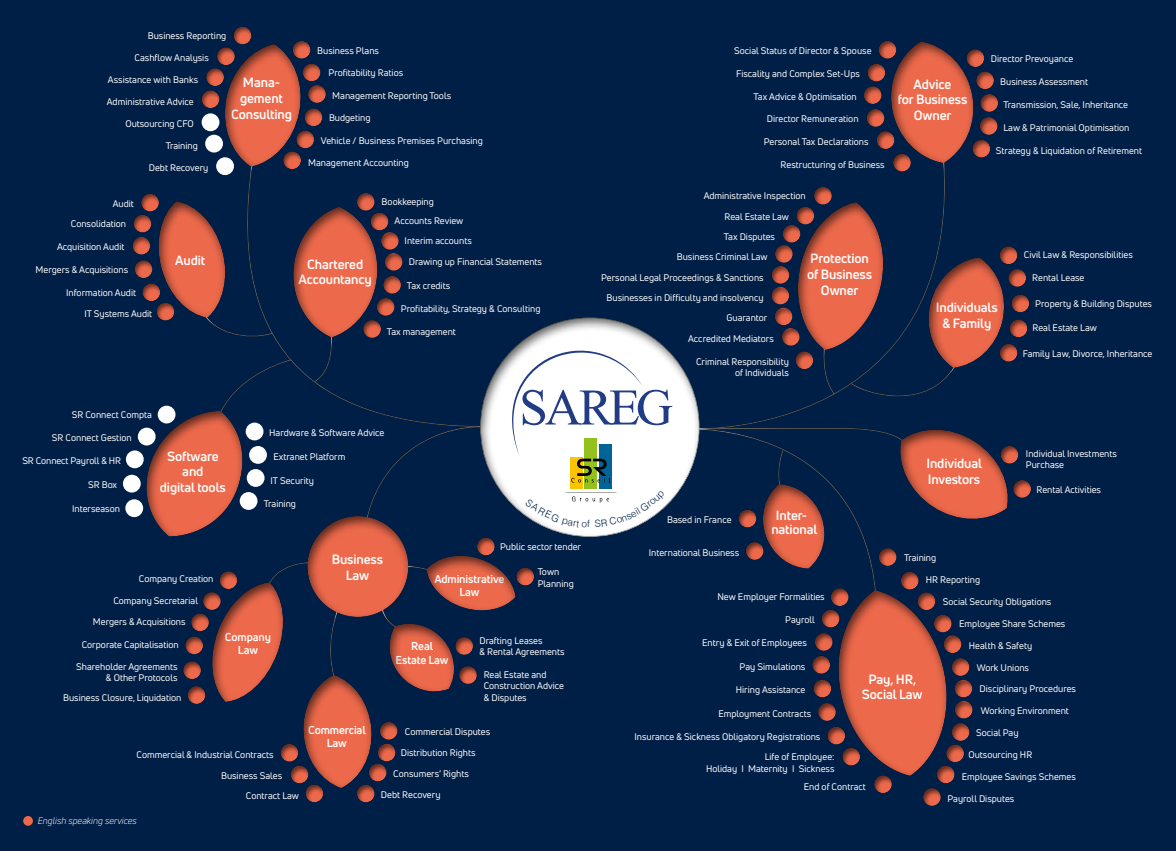
<style>
.page{position:relative;width:1176px;height:851px;background:#fff}
.page>*{position:absolute;margin:0;border:0;box-sizing:border-box;transform-origin:0 0}
.t1{font:700 13.12px/15.8px "Uni Neue";letter-spacing:-.01em;color:#fff;text-align:center}
.t2{font:700 11.25px/13.5px "Uni Neue";letter-spacing:-.01em;color:#fff;text-align:center}
.t3{font:9.38px/11.2px "Uni Neue";color:#fff}
.t4{font:italic 9.38px "Uni Neue";color:#fff}
</style>
<div class="page">
<div style="left:0;top:0;width:1176px;height:850px;background:#001f47"></div>
<div style="left:126px;top:450px;width:18px;height:18px;background:#fff;border-radius:50%"></div>
<div style="left:123px;top:474px;width:18px;height:18px;background:#fff;border-radius:50%"></div>
<svg style="left:125px;top:499px;width:18px;height:18px"></svg>
<div style="left:130px;top:26px;width:970px;height:780px;background:#000;opacity:.6"></div>
<svg style="left:23px;top:815px;width:10px;height:10px"></svg>
<svg style="left:140px;top:201px;width:532px;height:587px"></svg>
<p class="t3" style="left:148px;top:29px;width:80px">Business Reporting</p>
<p class="t3" style="left:135px;top:51px;width:76px">Cashflow Analysis</p>
<p class="t3" style="left:108px;top:73px;width:92px">Assistance with Banks</p>
<p class="t3" style="left:107px;top:95px;width:88px">Administrative Advice</p>
<p class="t3" style="left:125px;top:117px;width:70px">Outsourcing CFO</p>
<p class="t3" style="left:166px;top:139px;width:34px">Training</p>
<p class="t3" style="left:149px;top:162px;width:61px">Debt Recovery</p>
<h1 class="t1" style="left:231px;top:75px;width:62px">Mana&shy;gement<br>Consulting</h1>
<p class="t3" style="left:317px;top:45px;width:63px">Business Plans</p>
<p class="t3" style="left:328px;top:67px;width:76px">Profitability Ratios</p>
<p class="t3" style="left:332px;top:90px;width:120px">Management Reporting Tools</p>
<p class="t3" style="left:329px;top:112px;width:43px">Budgeting</p>
<p class="t3" style="left:321px;top:135px;width:164px">Vehicle / Business Premises Purchasing</p>
<p class="t3" style="left:308px;top:157px;width:102px">Management Accounting</p>
<p class="t3" style="left:734px;top:45px;width:139px">Social Status of Director &amp; Spouse</p>
<p class="t3" style="left:736px;top:68px;width:125px">Fiscality and Complex Set-Ups</p>
<p class="t3" style="left:753px;top:90px;width:105px">Tax Advice &amp; Optimisation</p>
<p class="t3" style="left:767px;top:113px;width:93px">Director Remuneration</p>
<p class="t3" style="left:764px;top:136px;width:106px">Personal Tax Declarations</p>
<p class="t3" style="left:780px;top:159px;width:106px">Restructuring of Business</p>
<h1 class="t1" style="left:898px;top:76px;width:71px">Advice<br>for Business<br>Owner</h1>
<p class="t3" style="left:991px;top:53px;width:84px">Director Prevoyance</p>
<p class="t3" style="left:1000px;top:76px;width:89px">Business Assessment</p>
<p class="t3" style="left:1003px;top:99px;width:126px">Transmission, Sale, Inheritance</p>
<p class="t3" style="left:1003px;top:121px;width:127px">Law &amp; Patrimonial Optimisation</p>
<p class="t3" style="left:996px;top:144px;width:148px">Strategy &amp; Liquidation of Retirement</p>
<p class="t3" style="left:113px;top:198px;width:23px">Audit</p>
<p class="t3" style="left:382px;top:195px;width:54px">Bookkeeping</p>
<p class="t3" style="left:704px;top:190px;width:104px">Administrative Inspection</p>
<p class="t3" style="left:71px;top:218px;width:57px">Consolidation</p>
<p class="t3" style="left:57px;top:241px;width:69px">Acquisition Audit</p>
<p class="t3" style="left:36px;top:264px;width:94px">Mergers &amp; Acquisitions</p>
<p class="t3" style="left:84px;top:308px;width:69px">IT Systems Audit</p>
<p class="t3" style="left:66px;top:287px;width:72px">Information Audit</p>
<h1 class="t1" style="left:175px;top:252px;width:31px">Audit</h1>
<h1 class="t1" style="left:299px;top:256px;width:75px">Chartered<br>Accountancy</h1>
<p class="t3" style="left:394px;top:215px;width:70px">Accounts Review</p>
<p class="t3" style="left:404px;top:235px;width:69px">Interim accounts</p>
<p class="t3" style="left:409px;top:256px;width:135px">Drawing up Financial Statements</p>
<p class="t3" style="left:407px;top:280px;width:45px">Tax credits</p>
<p class="t3" style="left:401px;top:302px;width:141px">Profitability, Strategy &amp; Consulting</p>
<p class="t3" style="left:387px;top:325px;width:71px">Tax management</p>
<p class="t3" style="left:724px;top:211px;width:66px">Real Estate Law</p>
<p class="t3" style="left:724px;top:231px;width:53px">Tax Disputes</p>
<p class="t3" style="left:677px;top:251px;width:92px">Business Criminal Law</p>
<p class="t3" style="left:601px;top:272px;width:164px">Personal Legal Proceedings &amp; Sanctions</p>
<p class="t3" style="left:606px;top:292px;width:159px">Businesses in Difficulty and insolvency</p>
<p class="t3" style="left:726px;top:312px;width:43px">Guarantor</p>
<p class="t3" style="left:688px;top:333px;width:87px">Accredited Mediators</p>
<p class="t3" style="left:696px;top:356px;width:94px;text-align:right">Criminal Responsibility of Individuals</p>
<h1 class="t1" style="left:807px;top:250px;width:66px">Protection of Business<br>Owner</h1>
<h1 class="t1" style="left:936px;top:299px;width:63px">Individuals &amp; Family</h1>
<p class="t3" style="left:1024px;top:248px;width:110px">Civil Law &amp; Responsibilities</p>
<p class="t3" style="left:1032px;top:272px;width:54px">Rental Lease</p>
<p class="t3" style="left:1035px;top:297px;width:118px">Property &amp; Building Disputes</p>
<p class="t3" style="left:1032px;top:322px;width:66px">Real Estate Law</p>
<p class="t3" style="left:1023px;top:347px;width:131px">Family Law, Divorce, Inheritance</p>
<p class="t3" style="left:72px;top:408px;width:82px">SR Connect Compta</p>
<p class="t3" style="left:52px;top:431px;width:81px">SR Connect Gestion</p>
<p class="t3" style="left:269px;top:427px;width:117px">Hardware &amp; Software Advice</p>
<p class="t3" style="left:22px;top:455px;width:100px">SR Connect Payroll &amp; HR</p>
<p class="t3" style="left:88px;top:479px;width:31px">SR Box</p>
<h1 class="t1" style="left:160px;top:448px;width:67px">Software and<br>digital tools</h1>
<p class="t3" style="left:273px;top:450px;width:73px">Extranet Platform</p>
<p class="t3" style="left:270px;top:475px;width:45px">IT Security</p>
<h1 class="t1" style="left:926px;top:455px;width:57px;text-align:left">Individual<br>Investors</h1>
<p class="t3" style="left:1026px;top:448px;width:92px">Individual Investments<br>Purchase</p>
<p class="t3" style="left:1036px;top:484px;width:66px">Rental Activities</p>
<p class="t3" style="left:72px;top:503px;width:49px">Interseason</p>
<p class="t3" style="left:139px;top:573px;width:76px">Company Creation</p>
<p class="t3" style="left:113px;top:594px;width:86px">Company Secretarial</p>
<p class="t3" style="left:264px;top:497px;width:34px">Training</p>
<h1 class="t1" style="left:332px;top:551px;width:53px">Business<br>Law</h1>
<p class="t3" style="left:500px;top:540px;width:83px">Public sector tender</p>
<p class="t2" style="left:434px;top:572px;width:72px">Administrative<br>Law</p>
<p class="t3" style="left:538px;top:566px;width:38px">Town<br>Planning</p>
<p class="t3" style="left:667px;top:514px;width:66px">Based in France</p>
<p class="t3" style="left:649px;top:546px;width:92px">International Business</p>
<h1 class="t1" style="left:771px;top:508px;width:48px;line-height:14px">Inter&shy;national</h1>
<p class="t3" style="left:717px;top:591px;width:109px">New Employer Formalities</p>
<p class="t3" style="left:904px;top:552px;width:34px">Training</p>
<p class="t3" style="left:926px;top:574px;width:56px">HR Reporting</p>
<p class="t3" style="left:943px;top:596px;width:110px">Social Security Obligations</p>
<p class="t3" style="left:93px;top:616px;width:94px">Mergers &amp; Acquisitions</p>
<p class="t3" style="left:785px;top:613px;width:31px">Payroll</p>
<p class="t3" style="left:959px;top:617px;width:108px">Employee Share Schemes</p>
<p class="t3" style="left:82px;top:639px;width:99px">Corporate Capitalisation</p>
<p class="t3" style="left:76px;top:660px;width:103px;text-align:right">Shareholder Agreements &amp; Other Protocols</p>
<p class="t3" style="left:63px;top:691px;width:120px">Business Closure, Liquidation</p>
<p class="t2" style="left:225px;top:629px;width:48px">Company<br>Law</p>
<p class="t2" style="left:395px;top:639px;width:54px">Real<br>Estate Law</p>
<p class="t3" style="left:479px;top:634px;width:87px">Drafting Leases<br>&amp; Rental Agreements</p>
<p class="t3" style="left:484px;top:669px;width:82px">Real Estate and<br>Construction Advice &amp; Disputes</p>
<p class="t3" style="left:702px;top:637px;width:106px">Entry &amp; Exit of Employees</p>
<p class="t3" style="left:969px;top:639px;width:65px">Health &amp; Safety</p>
<p class="t3" style="left:739px;top:660px;width:67px">Pay Simulations</p>
<p class="t3" style="left:976px;top:661px;width:54px">Work Unions</p>
<p class="t3" style="left:736px;top:684px;width:71px">Hiring Assistance</p>
<h1 class="t1" style="left:862px;top:670px;width:62px">Pay, HR,<br>Social Law</h1>
<p class="t3" style="left:979px;top:683px;width:98px">Disciplinary Procedures</p>
<p class="t3" style="left:718px;top:707px;width:94px">Employment Contracts</p>
<p class="t3" style="left:981px;top:705px;width:90px">Working Environment</p>
<p class="t2" style="left:308px;top:722px;width:59px">Commercial<br>Law</p>
<p class="t3" style="left:405px;top:725px;width:87px">Commercial Disputes</p>
<p class="t3" style="left:634px;top:731px;width:188px">Insurance &amp; Sickness Obligatory Registrations</p>
<p class="t3" style="left:976px;top:727px;width:44px">Social Pay</p>
<p class="t3" style="left:137px;top:749px;width:139px">Commercial &amp; Industrial Contracts</p>
<p class="t3" style="left:401px;top:746px;width:76px">Distribution Rights</p>
<p class="t3" style="left:221px;top:769px;width:63px">Business Sales</p>
<p class="t3" style="left:393px;top:768px;width:77px">Consumers’ Rights</p>
<p class="t3" style="left:246px;top:789px;width:55px">Contract Law</p>
<p class="t3" style="left:381px;top:789px;width:61px">Debt Recovery</p>
<p class="t3" style="left:706px;top:751px;width:130px;text-align:right">Life of Employee:<br>Holiday I Maternity I Sickness</p>
<p class="t3" style="left:804px;top:780px;width:64px">End of Contract</p>
<p class="t3" style="left:968px;top:748px;width:65px">Outsourcing HR</p>
<p class="t3" style="left:962px;top:770px;width:116px">Employee Savings Schemes</p>
<p class="t3" style="left:947px;top:792px;width:68px">Payroll Disputes</p>
<p class="t4" style="left:38px;top:815px;width:100px">English speaking services</p>
</div>
